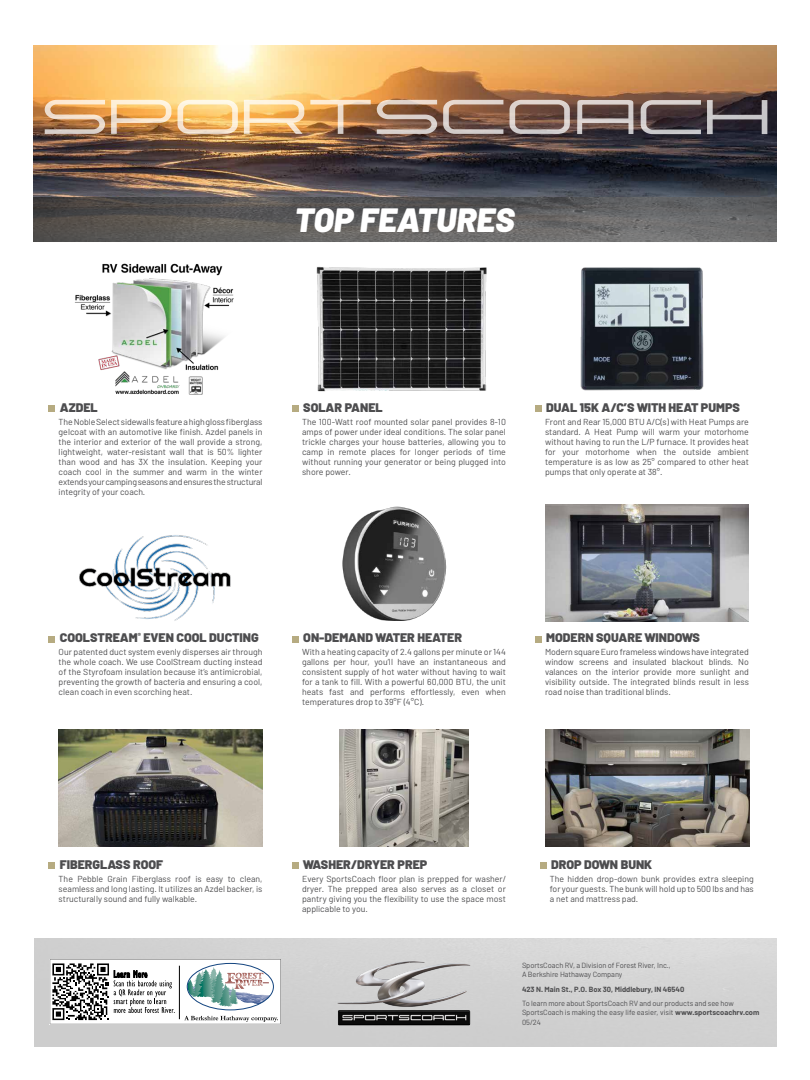
<style>
.page{position:relative;width:810px;height:1080px;background:#fff}
.page>*{position:absolute;margin:0;border:0;box-sizing:border-box;transform-origin:0 0}
.t1{font:italic 900 33.75px "Barlow";color:#fff}
.t2{font:900 12.5px "Barlow";color:#4d4d4f}
.t3{font:8.75px/10px "Barlow";color:#4d4d4f;text-align:justify}
.t4{font:7.5px/9.6px "Barlow";letter-spacing:-.01em;color:#4d4d4f}
.t5{font:700 7.5px "Barlow";color:#4d4d4f}
.s1{font-weight:700}
</style>
<div class="page">
<img style="left:34px;top:939px;width:743px;height:107px">
<svg style="left:50px;top:959px;width:231px;height:65px"></svg>
<hr style="left:179px;top:966px;width:1px;height:53px;background:#000">
<img style="left:34px;top:45px;width:742px;height:197px">
<svg style="left:49px;top:406px;width:6px;height:6px"></svg>
<img style="left:546px;top:505px;width:203px;height:117px">
<svg style="left:292px;top:406px;width:6px;height:6px"></svg>
<svg style="left:535px;top:406px;width:6px;height:6px"></svg>
<svg style="left:49px;top:636px;width:6px;height:6px"></svg>
<svg style="left:292px;top:636px;width:6px;height:6px"></svg>
<svg style="left:535px;top:636px;width:6px;height:6px"></svg>
<svg style="left:49px;top:863px;width:6px;height:6px"></svg>
<svg style="left:292px;top:863px;width:6px;height:6px"></svg>
<svg style="left:540px;top:863px;width:6px;height:6px"></svg>
<img style="left:342px;top:506px;width:105px;height:115px">
<img style="left:34px;top:198px;width:742px;height:43px">
<img style="left:75px;top:263px;width:159px;height:132px">
<img style="left:316px;top:266px;width:171px;height:126px">
<img style="left:580px;top:267px;width:124px;height:124px">
<img style="left:340px;top:730px;width:128px;height:117px">
<img style="left:546px;top:730px;width:203px;height:117px">
<img style="left:369px;top:961px;width:45px;height:9px">
<svg style="left:45px;top:100px;width:60px;height:34px;background:#d1a57b"></svg>
<svg style="left:111px;top:100px;width:60px;height:34px;background:#deaf78"></svg>
<svg style="left:177px;top:100px;width:61px;height:34px;background:#f5cf91"></svg>
<svg style="left:244px;top:100px;width:60px;height:34px;background:#f2c789"></svg>
<svg style="left:310px;top:100px;width:61px;height:34px;background:#bd8a59"></svg>
<svg style="left:377px;top:100px;width:60px;height:34px;background:#a98a77"></svg>
<svg style="left:443px;top:100px;width:60px;height:34px;background:#9b7b6c"></svg>
<svg style="left:510px;top:100px;width:60px;height:34px;background:#947b73"></svg>
<svg style="left:577px;top:100px;width:56px;height:34px;background:#867673"></svg>
<svg style="left:641px;top:100px;width:60px;height:34px;background:#6c6063"></svg>
<svg style="left:707px;top:100px;width:60px;height:34px;background:#575259"></svg>
<img style="left:58px;top:730px;width:204px;height:117px">
<img style="left:79px;top:535px;width:152px;height:86px">
<h1 class="t1" style="left:294px;top:199px;width:222px">TOP FEATURES</h1>
<h2 class="t2" style="left:60px;top:400px;width:39px">AZDEL</h2>
<p class="t3" style="left:59px;top:416px;width:205px">The Noble Select sidewalls feature a high gloss fiberglass gelcoat with an automotive like finish. Azdel panels in the interior and exterior of the wall provide a strong, lightweight, water-resistant wall that is 50% lighter than wood and has 3X the insulation. Keeping your coach cool in the summer and warm in the winter extends your camping seasons and ensures the structural integrity of your coach.</p>
<h2 class="t2" style="left:303px;top:400px;width:81px">SOLAR PANEL</h2>
<p class="t3" style="left:302px;top:416px;width:205px">The 100-Watt roof mounted solar panel provides 8-10 amps of power under ideal conditions. The solar panel trickle charges your house batteries, allowing you to camp in remote places for longer periods of time without running your generator or being plugged into shore power.</p>
<h2 class="t2" style="left:546px;top:400px;width:195px">DUAL 15K A/C’S WITH HEAT PUMPS</h2>
<p class="t3" style="left:545px;top:416px;width:205px">Front and Rear 15,000 BTU A/C(s) with Heat Pumps are standard. A Heat Pump will warm your motorhome without having to run the L/P furnace. It provides heat for your motorhome when the outside ambient temperature is as low as 25° compared to other heat pumps that only operate at 38°.</p>
<h2 class="t2" style="left:60px;top:630px;width:200px">COOLSTREAM<sup>®</sup> EVEN COOL DUCTING</h2>
<p class="t3" style="left:59px;top:647px;width:205px">Our patented duct system evenly disperses air through the whole coach. We use CoolStream ducting instead of the Styrofoam insulation because it’s antimicrobial, preventing the growth of bacteria and ensuring a cool, clean coach in even scorching heat.</p>
<h2 class="t2" style="left:303px;top:630px;width:160px">ON-DEMAND WATER HEATER</h2>
<p class="t3" style="left:302px;top:647px;width:205px">With a heating capacity of 2.4 gallons per minute or 144 gallons per hour, you’ll have an instantaneous and consistent supply of hot water without having to wait for a tank to fill. With a powerful 60,000 BTU, the unit heats fast and performs effortlessly, even when temperatures drop to 39°F (4°C).</p>
<h2 class="t2" style="left:546px;top:630px;width:155px">MODERN SQUARE WINDOWS</h2>
<p class="t3" style="left:545px;top:647px;width:205px">Modern square Euro frameless windows have integrated window screens and insulated blackout blinds. No valances on the interior provide more sunlight and visibility outside. The integrated blinds result in less road noise than traditional blinds.</p>
<h2 class="t2" style="left:60px;top:857px;width:105px">FIBERGLASS ROOF</h2>
<p class="t3" style="left:59px;top:873px;width:205px">The Pebble Grain Fiberglass roof is easy to clean, seamless and long lasting. It utilizes an Azdel backer, is structurally sound and fully walkable.</p>
<h2 class="t2" style="left:303px;top:857px;width:126px">WASHER/DRYER PREP</h2>
<p class="t3" style="left:302px;top:873px;width:205px">Every SportsCoach floor plan is prepped for washer/ dryer. The prepped area also serves as a closet or pantry giving you the flexibility to use the space most applicable to you.</p>
<h2 class="t2" style="left:551px;top:857px;width:103px">DROP DOWN BUNK</h2>
<p class="t3" style="left:550px;top:873px;width:205px">The hidden drop-down bunk provides extra sleeping for your guests. The bunk will hold up to 500 lbs and has a net and mattress pad.</p>
<p class="t4" style="left:522px;top:960px;width:150px">SportsCoach RV, a Division of Forest River, Inc.,<br>A Berkshire Hathaway Company</p>
<p class="t5" style="left:522px;top:984px;width:164px">423 N. Main St., P.O. Box 30, Middlebury, IN 46540</p>
<p class="t4" style="left:522px;top:998px;width:239px">To learn more about SportsCoach RV and our products and see how<br>SportsCoach is making the easy life easier, visit <span class="s1">www.sportscoachrv.com<br></span>05/24</p>
</div>
